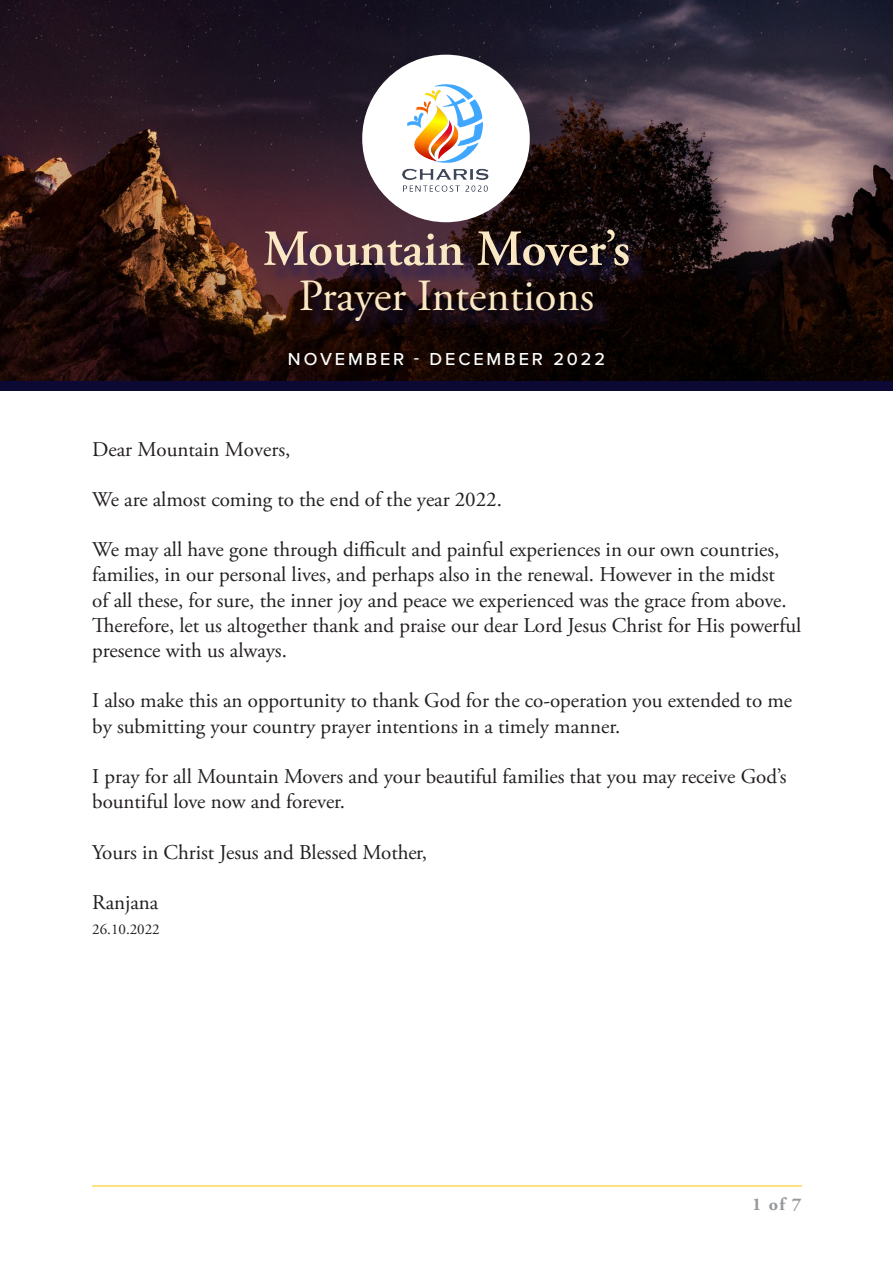
<style>
.page{position:relative;width:893px;height:1263px;background:#fff}
.page>*{position:absolute;margin:0;border:0;box-sizing:border-box;transform-origin:0 0}
.t1{font:600 50.4px "Adobe Garamond Pro";color:#f9e8c3}
.t2{font:44.55px "Adobe Garamond Pro";color:#f9e8c3}
.t3{font:21px/25.2px "Adobe Garamond Pro";color:#231f20}
.t4{font:500 18px "Proxima Nova";letter-spacing:.16em;color:#fff}
.t5{font:700 18px "Adobe Garamond Pro";color:#95979a}
.t6{font:15px "Adobe Garamond Pro";color:#231f20}
</style>
<div class="page">
<svg style="left:0;top:0;width:893px;height:381px;background:#312023"></svg>
<div style="left:269px;top:234px;width:379px;height:107px;background:#251f59;opacity:.75"></div>
<div style="left:362px;top:55px;width:168px;height:167px;background:#fff;border-radius:50%"></div>
<img style="left:355px;top:54px;width:167px;height:163px">
<hr style="left:92px;top:1185px;width:709px;height:1px;background:#ffcc3e">
<div style="left:0;top:381px;width:893px;height:10px;background:#0c0935"></div>
<p class="t1" style="left:263px;top:220px;width:369px">Mountain Mover’s</p>
<p class="t2" style="left:299px;top:269px;width:297px">Prayer Intentions</p>
<p class="t4" style="left:288px;top:346px;width:318px">NOVEMBER - DECEMBER 2022</p>
<p class="t3" style="left:92px;top:437px;width:200px">Dear Mountain Movers,</p>
<p class="t3" style="left:92px;top:487px;width:411px">We are almost coming to the end of the year 2022.</p>
<p class="t3" style="left:92px;top:538px;width:711px">We may all have gone through difficult and painful experiences in our own countries, families, in our personal lives, and perhaps also in the renewal. However in the midst<br>of all these, for sure, the inner joy and peace we experienced was the grace from above.<br>Therefore, let us altogether thank and praise our dear Lord Jesus Christ for His powerful presence with us always.</p>
<p class="t3" style="left:92px;top:689px;width:701px">I also make this an opportunity to thank God for the co-operation you extended to me by submitting your country prayer intentions in a timely manner.</p>
<p class="t3" style="left:92px;top:764px;width:696px">I pray for all Mountain Movers and your beautiful families that you may receive God’s bountiful love now and forever.</p>
<p class="t3" style="left:92px;top:840px;width:336px">Yours in Christ Jesus and Blessed Mother,</p>
<p class="t3" style="left:92px;top:890px;width:68px">Ranjana</p>
<p class="t6" style="left:92px;top:920px;width:69px">26.10.2022</p>
<p class="t5" style="left:752px;top:1193px;width:51px">1 of 7</p>
</div>
